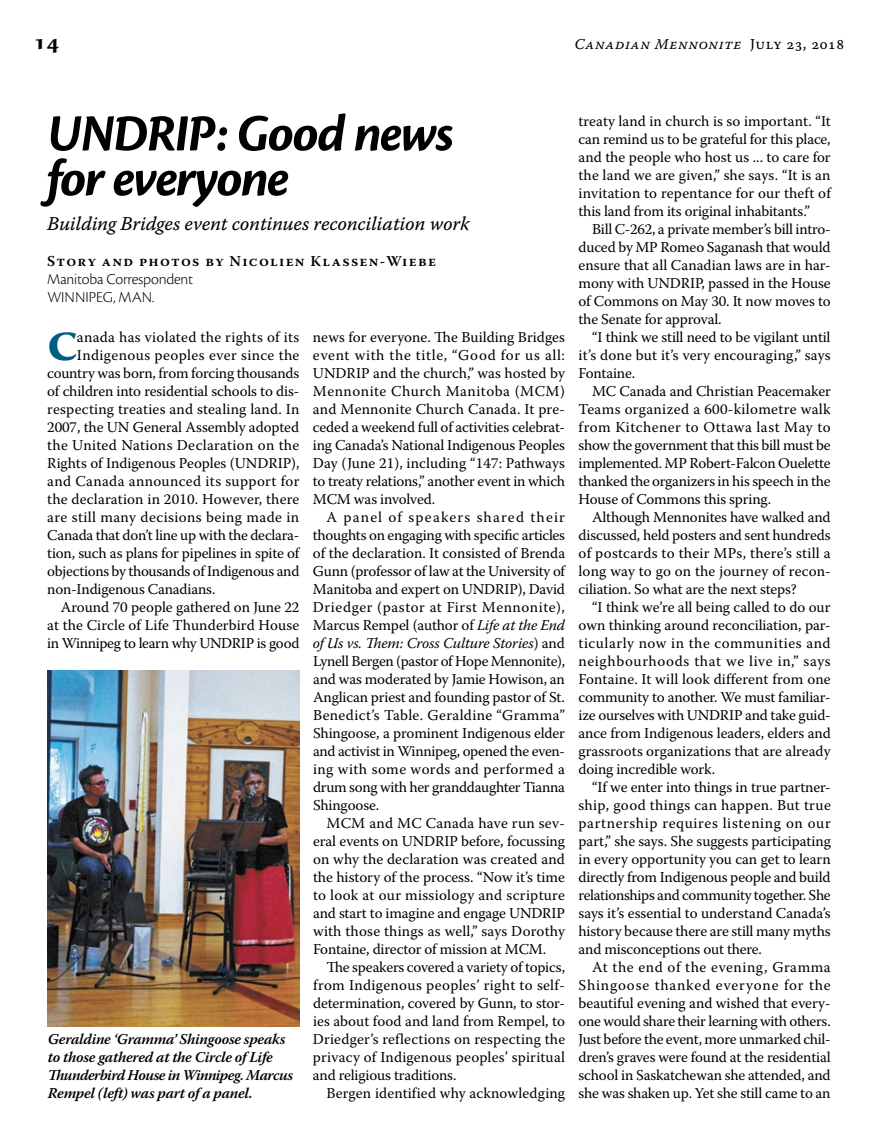
<style>
.page{position:relative;width:878px;height:1148px;background:#fff}
.page>*{position:absolute;margin:0;border:0;box-sizing:border-box;transform-origin:0 0}
.t1{font:italic 700 54px/45px "Cronos Pro";letter-spacing:-.035em;color:#000}
.t2{font:700 40.65px "Sava Pro";color:#005e83}
.t3{font:700 21px "Sava Pro";color:#000}
.t4{font:19.5px "Warnock Pro It Capt";letter-spacing:-.015em;color:#000}
.t5{font:300 15.75px/18px "Cronos Pro";letter-spacing:-.01em;color:#000}
.t6{font:15px/18px "Warnock Pro";letter-spacing:-.005em;color:#000;text-align:justify}
.t7{font:italic 600 15px/18px "Warnock Pro";letter-spacing:-.015em;color:#000}
.t8{font:15px "Warnock Pro";letter-spacing:.02em;color:#000}
.t9{font:15px "Warnock Pro";letter-spacing:.025em;color:#000}
.t10{font:600 15px "Warnock Pro";letter-spacing:.09em;color:#000}
.t11{font:15px "Warnock Pro";letter-spacing:.015em;color:#000}
.t12{font:15px "Warnock Pro";letter-spacing:-.025em;color:#000}
.t13{font:15px "Warnock Pro It Capt";letter-spacing:.035em;color:#000}
.s1{font-family:"Warnock Pro Capt"}
.s2{font-style:italic}
</style>
<div class="page">
<img style="left:47px;top:670px;width:252px;height:356px">
<h3 class="t3" style="left:34px;top:28px;width:27px">14</h3>
<p class="t13" style="left:574px;top:35px;width:271px">Canadian Mennonite <span class="s1">July 23, 2018</span></p>
<h1 class="t1" style="left:47px;top:112px;width:409px">UNDRIP: Good news for everyone</h1>
<h3 class="t4" style="left:47px;top:211px;width:423px">Building Bridges event continues reconciliation work</h3>
<p class="t10" style="left:47px;top:252px;width:390px">Story and photos by Nicolien Klassen-Wiebe</p>
<p class="t5" style="left:47px;top:270px;width:147px">Manitoba Correspondent<br>WINNIPEG, MAN.</p>
<h2 class="t2" style="left:47px;top:319px;width:32px">C</h2>
<p class="t8" style="left:77px;top:328px;width:224px">anada has violated the rights of its</p>
<p class="t6" style="left:313px;top:328px;width:254px">news for everyone. The Building Bridges event with the title, “Good for us all:<br>UNDRIP and the church,” was hosted by Mennonite Church Manitoba (MCM) and Mennonite Church Canada. It pre&shy;ceded a weekend full of activities celebrat&shy;ing Canada’s National Indigenous Peoples Day (June 21), including “147: Pathways to treaty relations,” another event in which MCM was involved.</p>
<p class="t6" style="left:313px;top:508px;width:254px;text-indent:14px">A panel of speakers shared their thoughts on engaging with specific articles of the declaration. It consisted of Brenda Gunn (professor of law at the University of Manitoba and expert on UNDRIP), David Driedger (pastor at First Mennonite), Marcus Rempel (author of <span class="s2">Life at the End of Us vs. Them: Cross Culture Stories</span>) and Lynell Bergen (pastor of Hope Mennonite), and was moderated by Jamie Howison, an Anglican priest and founding pastor of St.<br>Benedict’s Table. Geraldine “Gramma” Shingoose, a prominent Indigenous elder and activist in Winnipeg, opened the even&shy;ing with some words and performed a drum song with her granddaughter Tianna Shingoose.</p>
<p class="t6" style="left:313px;top:814px;width:253px;text-indent:13px">MCM and MC Canada have run sev&shy;eral events on UNDRIP before, focussing on why the declaration was created and the history of the process. “Now it’s time to look at our missiology and scripture and start to imagine and engage UNDRIP with those things as well,” says Dorothy Fontaine, director of mission at MCM.</p>
<p class="t6" style="left:313px;top:958px;width:254px;text-indent:14px">The speakers covered a variety of topics, from Indigenous peoples’ right to self&shy;determination, covered by Gunn, to stor&shy;ies about food and land from Rempel, to Driedger’s reflections on respecting the privacy of Indigenous peoples’ spiritual and religious traditions.</p>
<p class="t6" style="left:326px;top:1084px;width:240px">Bergen identified why acknowledging</p>
<p class="t9" style="left:77px;top:346px;width:224px">Indigenous peoples ever since the</p>
<p class="t6" style="left:47px;top:364px;width:253px">country was born, from forcing thousands</p>
<p class="t6" style="left:47px;top:382px;width:253px">of children into residential schools to dis-</p>
<p class="t11" style="left:47px;top:400px;width:253px">respecting treaties and stealing land. In</p>
<p class="t6" style="left:47px;top:418px;width:253px">2007, the UN General Assembly adopted</p>
<p class="t8" style="left:47px;top:436px;width:253px">the United Nations Declaration on the</p>
<p class="t6" style="left:47px;top:454px;width:254px">Rights of Indigenous Peoples (UNDRIP),</p>
<p class="t8" style="left:47px;top:472px;width:254px">and Canada announced its support for</p>
<p class="t6" style="left:47px;top:490px;width:253px">the declaration in 2010. However, there</p>
<p class="t9" style="left:47px;top:508px;width:253px">are still many decisions being made in</p>
<p class="t6" style="left:47px;top:526px;width:253px">Canada that don’t line up with the declara-</p>
<p class="t6" style="left:47px;top:544px;width:253px">tion, such as plans for pipelines in spite of</p>
<p class="t6" style="left:47px;top:562px;width:254px">objections by thousands of Indigenous and</p>
<p class="t6" style="left:47px;top:580px;width:170px">non-Indigenous Canadians.</p>
<p class="t6" style="left:61px;top:598px;width:240px">Around 70 people gathered on June 22</p>
<p class="t6" style="left:47px;top:616px;width:253px">at the Circle of Life Thunderbird House</p>
<p class="t12" style="left:47px;top:634px;width:254px">in Winnipeg to learn why UNDRIP is good</p>
<p class="t7" style="left:48px;top:1030px;width:247px">Geraldine ‘Gramma’ Shingoose speaks to those gathered at the Circle of Life Thunderbird House in Winnipeg. Marcus Rempel (left) was part of a panel.</p>
<p class="t6" style="left:578px;top:112px;width:254px">treaty land in church is so important. “It can remind us to be grateful for this place, and the people who host us ... to care for the land we are given,” she says. “It is an invitation to repentance for our theft of this land from its original inhabitants.”</p>
<p class="t6" style="left:578px;top:220px;width:254px;text-indent:14px">Bill C-262, a private member’s bill intro&shy;duced by MP Romeo Saganash that would ensure that all Canadian laws are in har&shy;mony with UNDRIP, passed in the House of Commons on May 30. It now moves to the Senate for approval.</p>
<p class="t6" style="left:578px;top:328px;width:254px;text-indent:14px">“I think we still need to be vigilant until it’s done but it’s very encouraging,” says Fontaine.</p>
<p class="t6" style="left:578px;top:382px;width:254px;text-indent:14px">MC Canada and Christian Peacemaker Teams organized a 600-kilometre walk from Kitchener to Ottawa last May to show the government that this bill must be implemented. MP Robert-Falcon Ouelette thanked the organizers in his speech in the House of Commons this spring.</p>
<p class="t6" style="left:578px;top:508px;width:254px;text-indent:14px">Although Mennonites have walked and discussed, held posters and sent hundreds of postcards to their MPs, there’s still a long way to go on the journey of recon&shy;ciliation. So what are the next steps?</p>
<p class="t6" style="left:578px;top:598px;width:254px;text-indent:14px">“I think we’re all being called to do our own thinking around reconciliation, par&shy;ticularly now in the communities and neighbourhoods that we live in,” says Fontaine. It will look different from one community to another. We must familiar&shy;ize ourselves with UNDRIP and take guid&shy;ance from Indigenous leaders, elders and grassroots organizations that are already doing incredible work.</p>
<p class="t6" style="left:578px;top:778px;width:254px;text-indent:14px">“If we enter into things in true partner&shy;ship, good things can happen. But true partnership requires listening on our part,” she says. She suggests participating in every opportunity you can get to learn directly from Indigenous people and build relationships and community together. She says it’s essential to understand Canada’s history because there are still many myths and misconceptions out there.</p>
<p class="t6" style="left:578px;top:958px;width:254px;text-indent:14px">At the end of the evening, Gramma Shingoose thanked everyone for the beautiful evening and wished that every&shy;one would share their learning with others.<br>Just before the event, more unmarked chil&shy;dren’s graves were found at the residential school in Saskatchewan she attended, and she was shaken up. Yet she still came to an</p>
</div>
